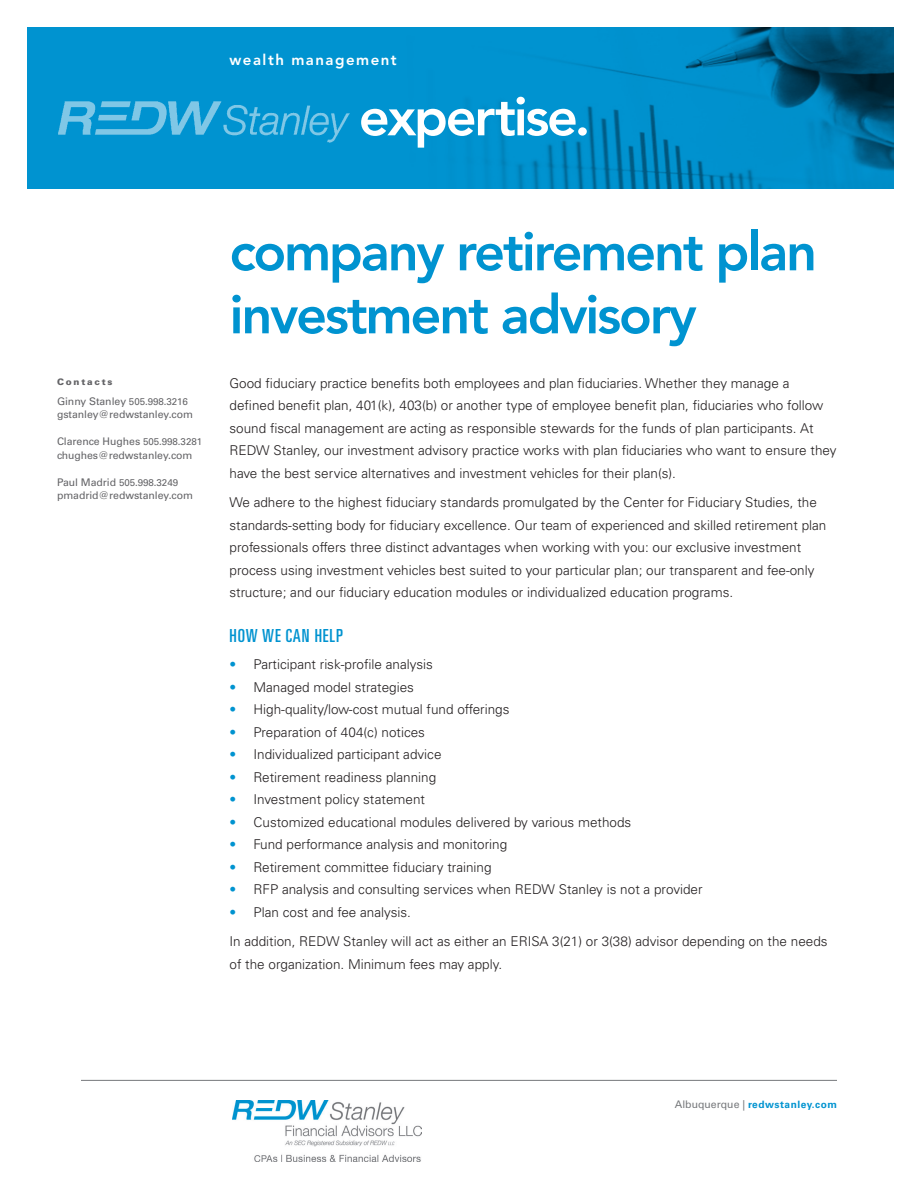
<style>
.page{position:relative;width:918px;height:1188px;background:#fff}
.page>*{position:absolute;margin:0;border:0;box-sizing:border-box;transform-origin:0 0}
.t1{font:800 54px/63px "Avenir LT Std";letter-spacing:-.04em;color:#0093d0}
.t2{font:800 54px "Avenir LT Std";letter-spacing:-.045em;color:#fff}
.Subtitles{font:ultra-condensed 18px "Univers LT Std";letter-spacing:.05em;color:#0093d0}
.t3{font:800 15px "Avenir LT Std";letter-spacing:.1em;color:#fff}
.Body_Copy{font:300 13.5px/22.5px "Univers LT Std";color:#231f20}
.Sidebar_body_2{font:10.5px/13.5px "Univers LT Std";letter-spacing:-.005em;color:#636366}
.t4{font:700 10.2px "Univers LT Std";letter-spacing:.05em;color:#0093d0}
.Sidebar_body_2-2{font:9.75px "Univers LT Std";letter-spacing:-.005em;color:#636366}
.Small_Subheading{font:900 9px "Univers LT Std";letter-spacing:.2em;color:#636366}
.s1{font-size:9.75px}
.s2{font-size:10.5px}
.s3{color:#0093d0}
.s4{font-weight:400;font-size:10.5px;color:#76787b}
</style>
<div class="page">
<svg style="left:27px;top:27px;width:866px;height:162px;background:#0089c2"></svg>
<hr style="left:81px;top:1080px;width:756px;height:1px;background:#76787b">
<img style="left:233px;top:1101px;width:189px;height:61px">
<img style="left:54px;top:97px;width:300px;height:51px">
<p class="t3" style="left:230px;top:51px;width:169px">wealth management</p>
<h1 class="t2" style="left:359px;top:85px;width:233px">expertise.</h1>
<p class="Small_Subheading" style="left:57px;top:376px;width:57px">Contacts</p>
<p class="Sidebar_body_2" style="left:57px;top:394px;width:138px">Ginny Stanley <span class="s1">505.998.3216 </span>gstanley@redwstanley.com</p>
<p class="Sidebar_body_2" style="left:57px;top:435px;width:147px">Clarence Hughes <span class="s1">505.998.3281</span></p>
<p class="Sidebar_body_2" style="left:57px;top:448px;width:137px">chughes@redwstanley.com</p>
<p class="Sidebar_body_2-2" style="left:57px;top:477px;width:123px"><span class="s2">Paul Madrid</span> 505.998.3249</p>
<p class="Sidebar_body_2" style="left:57px;top:489px;width:138px">pmadrid@redwstanley.com</p>
<p class="t1" style="left:230px;top:220px;width:589px">company retirement plan investment advisory</p>
<p class="Body_Copy" style="left:230px;top:372px;width:609px">Good fiduciary practice benefits both employees and plan fiduciaries. Whether they manage a defined benefit plan, 401(k), 403(b) or another type of employee benefit plan, fiduciaries who follow sound fiscal management are acting as responsible stewards for the funds of plan participants. At REDW Stanley, our investment advisory practice works with plan fiduciaries who want to ensure they have the best service alternatives and investment vehicles for their plan(s).</p>
<p class="Body_Copy" style="left:230px;top:491px;width:598px">We adhere to the highest fiduciary standards promulgated by the Center for Fiduciary Studies, the standards-setting body for fiduciary excellence. Our team of experienced and skilled retirement plan professionals offers three distinct advantages when working with you: our exclusive investment process using investment vehicles best suited to your particular plan; our transparent and fee-only structure; and our fiduciary education modules or individualized education programs.</p>
<p class="Subtitles" style="left:230px;top:625px;width:115px">HOW WE CAN HELP</p>
<p class="Body_Copy" style="left:230px;top:653px;width:205px"><span class="s3">•</span> Participant risk-profile analysis</p>
<p class="Body_Copy" style="left:230px;top:676px;width:186px"><span class="s3">•</span> Managed model strategies</p>
<p class="Body_Copy" style="left:230px;top:698px;width:282px"><span class="s3">•</span> High-quality/low-cost mutual fund offerings</p>
<p class="Body_Copy" style="left:230px;top:721px;width:197px"><span class="s3">•</span> Preparation of 404(c) notices</p>
<p class="Body_Copy" style="left:230px;top:743px;width:214px"><span class="s3">•</span> Individualized participant advice</p>
<p class="Body_Copy" style="left:230px;top:766px;width:208px"><span class="s3">•</span> Retirement readiness planning</p>
<p class="Body_Copy" style="left:230px;top:788px;width:197px"><span class="s3">•</span> Investment policy statement</p>
<p class="Body_Copy" style="left:230px;top:811px;width:403px"><span class="s3">•</span> Customized educational modules delivered by various methods</p>
<p class="Body_Copy" style="left:230px;top:833px;width:279px"><span class="s3">•</span> Fund performance analysis and monitoring</p>
<p class="Body_Copy" style="left:230px;top:856px;width:264px"><span class="s3">•</span> Retirement committee fiduciary training</p>
<p class="Body_Copy" style="left:230px;top:878px;width:475px"><span class="s3">•</span> RFP analysis and consulting services when REDW Stanley is not a provider</p>
<p class="Body_Copy" style="left:230px;top:901px;width:183px"><span class="s3">•</span> Plan cost and fee analysis.</p>
<p class="Body_Copy" style="left:230px;top:930px;width:600px">In addition, REDW Stanley will act as either an ERISA 3(21) or 3(38) advisor depending on the needs of the organization. Minimum fees may apply.</p>
<p class="t4" style="left:675px;top:1099px;width:164px"><span class="s4">Albuquerque |</span> redwstanley.com</p>
</div>
